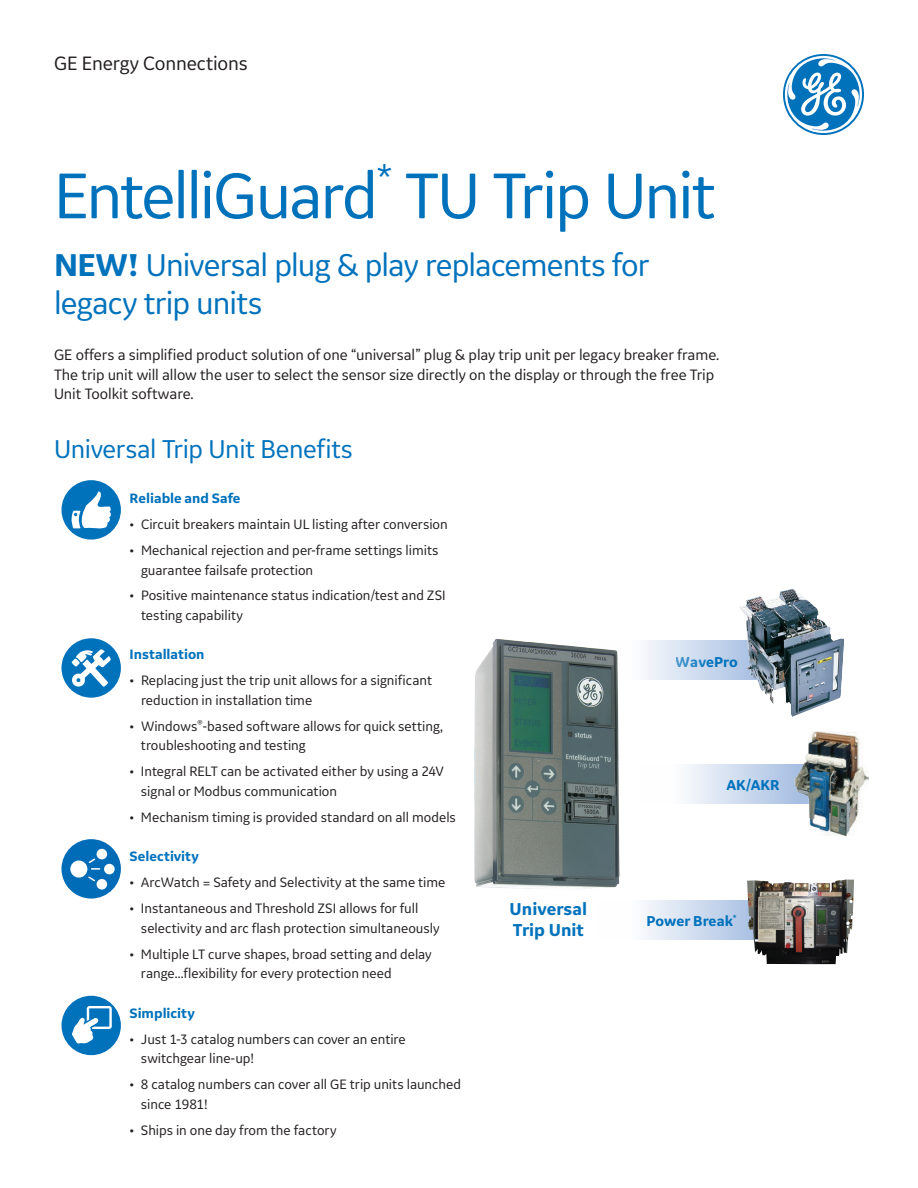
<style>
.page{position:relative;width:918px;height:1188px;background:#fff}
.page>*{position:absolute;margin:0;border:0;box-sizing:border-box;transform-origin:0 0}
.t1{font:67.5px "GE Inspira Sans";letter-spacing:-.035em;color:#0072bc}
.t2{font:33px/37.5px "GE Inspira Sans";letter-spacing:-.025em;color:#0072bc}
.t3{font:27px "GE Inspira Sans";letter-spacing:-.015em;color:#0072bc}
.t4{font:20.25px "GE Inspira Sans";letter-spacing:-.01em;color:#231f20}
.t5{font:700 18px/21.6px "GE Inspira Sans";color:#0072bc}
.t6{font:15.75px/19.5px "GE Inspira Sans";letter-spacing:-.005em;color:#231f20}
.t7{font:700 15px "GE Inspira Sans";color:#0072bc}
.t8{font:14.25px/19.5px "GE Inspira Sans";color:#231f20}
.t9{font:700 14.25px "GE Inspira Sans";color:#0072bc}
.s1{font-weight:700}
</style>
<div class="page">
<svg style="left:783px;top:54px;width:81px;height:81px"></svg>
<div style="left:62px;top:480px;width:59px;height:60px;background:#0072bc;border-radius:50%"></div>
<div style="left:62px;top:638px;width:59px;height:60px;background:#0072bc;border-radius:50%"></div>
<svg style="left:71px;top:649px;width:40px;height:38px"></svg>
<div style="left:62px;top:996px;width:59px;height:59px;background:#0072bc;border-radius:50%"></div>
<svg style="left:72px;top:1006px;width:40px;height:38px"></svg>
<div style="left:62px;top:839px;width:59px;height:60px;background:#006cb7;border-radius:50%"></div>
<div style="left:70px;top:861px;width:17px;height:17px;background:#fff;border-radius:50%"></div>
<div style="left:104px;top:864px;width:11px;height:10px;background:#fff;border-radius:50%"></div>
<div style="left:97px;top:849px;width:10px;height:10px;background:#fff;border-radius:50%"></div>
<div style="left:97px;top:879px;width:10px;height:11px;background:#fff;border-radius:50%"></div>
<svg style="left:87px;top:857px;width:14px;height:26px"></svg>
<svg style="left:644px;top:641px;width:95px;height:39px;background:#d3dff0"></svg>
<svg style="left:644px;top:901px;width:103px;height:39px;background:#d0ddef"></svg>
<svg style="left:686px;top:764px;width:100px;height:40px;background:#d2def0"></svg>
<img style="left:474px;top:639px;width:146px;height:251px">
<img style="left:739px;top:589px;width:105px;height:128px">
<img style="left:786px;top:731px;width:82px;height:104px">
<img style="left:747px;top:879px;width:107px;height:85px">
<svg style="left:71px;top:491px;width:40px;height:38px"></svg>
<h3 class="t4" style="left:54px;top:50px;width:195px">GE Energy Connections</h3>
<h1 class="t1" style="left:54px;top:154px;width:663px">EntelliGuard<sup>*</sup> TU Trip Unit</h1>
<h2 class="t2" style="left:54px;top:245px;width:597px"><span class="s1">NEW!</span> Universal plug &amp; play replacements for legacy trip units</h2>
<p class="t6" style="left:54px;top:345px;width:667px">GE offers a simplified product solution of one “universal” plug &amp; play trip unit per legacy breaker frame.<br>The trip unit will allow the user to select the sensor size directly on the display or through the free Trip<br>Unit Toolkit software.</p>
<h3 class="t3" style="left:54px;top:432px;width:301px">Universal Trip Unit Benefits</h3>
<p class="t9" style="left:130px;top:489px;width:112px">Reliable and Safe</p>
<p class="t8" style="left:130px;top:514px;width:320px">• Circuit breakers maintain UL listing after conversion</p>
<p class="t8" style="left:141px;top:540px;width:299px;text-indent:-11px">• Mechanical rejection and per-frame settings limits guarantee failsafe protection</p>
<p class="t8" style="left:141px;top:586px;width:306px;text-indent:-11px">• Positive maintenance status indication/test and ZSI testing capability</p>
<p class="t9" style="left:130px;top:646px;width:77px">Installation</p>
<p class="t8" style="left:141px;top:671px;width:293px;text-indent:-11px">• Replacing just the trip unit allows for a significant reduction in installation time</p>
<p class="t8" style="left:141px;top:716px;width:304px;text-indent:-11px">• Windows<sup>®</sup>-based software allows for quick setting, troubleshooting and testing</p>
<p class="t8" style="left:141px;top:762px;width:304px;text-indent:-11px">• Integral RELT can be activated either by using a 24V signal or Modbus communication</p>
<p class="t8" style="left:130px;top:807px;width:328px">• Mechanism timing is provided standard on all models</p>
<p class="t9" style="left:130px;top:848px;width:71px">Selectivity</p>
<p class="t8" style="left:130px;top:872px;width:317px">• ArcWatch = Safety and Selectivity at the same time</p>
<p class="t8" style="left:141px;top:898px;width:300px;text-indent:-11px">• Instantaneous and Threshold ZSI allows for full selectivity and arc flash protection simultaneously</p>
<p class="t8" style="left:141px;top:944px;width:292px;text-indent:-11px">• Multiple LT curve shapes, broad setting and delay range...flexibility for every protection need</p>
<p class="t9" style="left:130px;top:1004px;width:67px">Simplicity</p>
<p class="t8" style="left:141px;top:1029px;width:266px;text-indent:-11px">• Just 1-3 catalog numbers can cover an entire switchgear line-up!</p>
<p class="t8" style="left:141px;top:1074px;width:322px;text-indent:-11px">• 8 catalog numbers can cover all GE trip units launched since 1981!</p>
<p class="t8" style="left:130px;top:1120px;width:209px">• Ships in one day from the factory</p>
<p class="t5" style="left:510px;top:897px;width:79px">Universal<br>Trip Unit</p>
<p class="t7" style="left:676px;top:653px;width:63px">WavePro</p>
<p class="t7" style="left:726px;top:775px;width:55px">AK/AKR</p>
<p class="t7" style="left:646px;top:911px;width:92px">Power Break<sup>*</sup></p>
</div>
